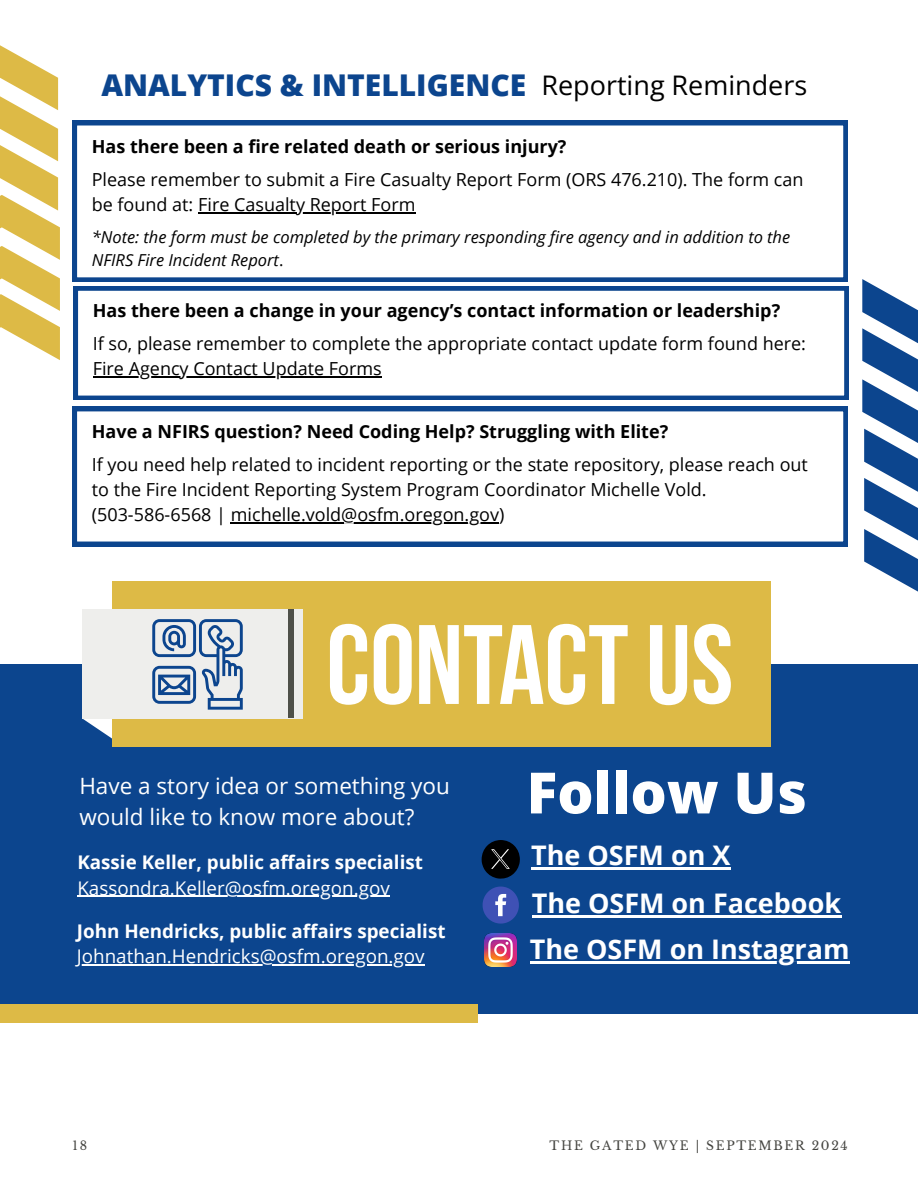
<style>
.page{position:relative;width:918px;height:1188px;background:#fff}
.page>*{position:absolute;margin:0;border:0;box-sizing:border-box;transform-origin:0 0}
.t1{font:800 57px "Open Sans";color:#fff}
.t2{font:800 30px "Open Sans";color:#0c458e}
.t3{font:700 27px "Open Sans";color:#fff}
.t4{font:27px "Open Sans";color:#000}
.t5{font:22.5px/30.3px "Open Sans";color:#fff}
.t6{font:700 18.75px "Open Sans";color:#fff}
.t7{font:18.75px "Open Sans";color:#fff}
.t8{font:18px/25px "Open Sans";color:#000}
.t9{font:700 18px "Open Sans";color:#000}
.t10{font:italic 16.5px/23px "Open Sans";color:#000}
.t11{font:12.15px "Libre Baskerville";letter-spacing:.14em;color:#444440}
.s1{font-style:normal}
</style>
<div class="page">
<div style="left:0;top:664px;width:918px;height:349px;background:#0c458e"></div>
<svg style="left:483px;top:887px;width:36px;height:37px"></svg>
<img style="left:484px;top:934px;width:33px;height:32px">
<svg style="left:482px;top:840px;width:38px;height:39px"></svg>
<svg style="left:82px;top:718px;width:30px;height:21px"></svg>
<div style="left:112px;top:581px;width:659px;height:166px;background:#ddba46"></div>
<div style="left:82px;top:609px;width:221px;height:109px;background:#eeeeec"></div>
<svg style="left:330px;top:624px;width:37px;height:81px"></svg>
<svg style="left:374px;top:624px;width:38px;height:81px"></svg>
<svg style="left:419px;top:624px;width:209px;height:81px"></svg>
<svg style="left:650px;top:625px;width:37px;height:80px"></svg>
<svg style="left:694px;top:624px;width:37px;height:80px"></svg>
<svg style="left:152px;top:619px;width:90px;height:90px"></svg>
<div style="left:288px;top:609px;width:6px;height:109px;background:#4e5049"></div>
<div style="left:0;top:1004px;width:477px;height:18px;background:#ddba46"></div>
<hr style="left:532px;top:915px;width:309px;height:2px;background:#fff">
<hr style="left:531px;top:868px;width:200px;height:2px;background:#fff">
<hr style="left:530px;top:962px;width:320px;height:2px;background:#fff">
<hr style="left:77px;top:896px;width:313px;height:1px;background:#fff">
<hr style="left:77px;top:965px;width:348px;height:1px;background:#fff">
<svg style="left:73px;top:121px;width:775px;height:161px"></svg>
<hr style="left:198px;top:212px;width:218px;height:2px;background:#000">
<svg style="left:74px;top:286px;width:775px;height:114px"></svg>
<hr style="left:93px;top:376px;width:289px;height:2px;background:#000">
<svg style="left:73px;top:407px;width:775px;height:139px"></svg>
<hr style="left:231px;top:522px;width:268px;height:1px;background:#000">
<svg style="left:0;top:161px;width:58px;height:34px;fill:#ddba46"></svg>
<svg style="left:0;top:110px;width:58px;height:51px;fill:#ddba46"></svg>
<svg style="left:0;top:45px;width:58px;height:65px;fill:#ddba46"></svg>
<svg style="left:0;top:311px;width:60px;height:49px;fill:#ddba46"></svg>
<svg style="left:0;top:260px;width:60px;height:51px;fill:#ddba46"></svg>
<svg style="left:0;top:195px;width:60px;height:65px;fill:#ddba46"></svg>
<svg style="left:864px;top:444px;width:54px;height:34px;fill:#0c458e"></svg>
<svg style="left:864px;top:478px;width:54px;height:51px;fill:#0c458e"></svg>
<svg style="left:864px;top:529px;width:54px;height:63px;fill:#0c458e"></svg>
<svg style="left:862px;top:279px;width:56px;height:49px;fill:#0c458e"></svg>
<svg style="left:862px;top:328px;width:56px;height:51px;fill:#0c458e"></svg>
<svg style="left:862px;top:379px;width:56px;height:65px;fill:#0c458e"></svg>
<h5 class="t2" style="left:101px;top:64px;width:426px">ANALYTICS &amp; INTELLIGENCE</h5>
<p class="t4" style="left:541px;top:66px;width:267px">Reporting Reminders</p>
<p class="t9" style="left:92px;top:134px;width:476px">Has there been a fire related death or serious injury?</p>
<p class="t8" style="left:92px;top:167px;width:713px">Please remember to submit a Fire Casualty Report Form (ORS 476.210). The form can be found at: Fire Casualty Report Form</p>
<p class="t10" style="left:92px;top:225px;width:700px">*Note: the form must be completed by the primary responding fire agency and in addition to the<br>NFIRS Fire Incident Report<span class="s1">.</span></p>
<h1 class="t9" style="left:93px;top:298px;width:689px">Has there been a change in your agency’s contact information or leadership?</h1>
<h4 class="t8" style="left:93px;top:331px;width:715px">If so, please remember to complete the appropriate contact update form found here:</h4>
<h4 class="t8" style="left:93px;top:356px;width:290px">Fire Agency Contact Update Forms</h4>
<h4 class="t9" style="left:92px;top:419px;width:578px">Have a NFIRS question? Need Coding Help? Struggling with Elite?</h4>
<p class="t8" style="left:92px;top:451px;width:718px">If you need help related to incident reporting or the state repository, please reach out to the Fire Incident Reporting System Program Coordinator Michelle Vold.</p>
<p class="t8" style="left:92px;top:501px;width:414px">(503-586-6568 | michelle.vold@osfm.oregon.gov)</p>
<p class="t5" style="left:79px;top:771px;width:372px">Have a story idea or something you would like to know more about?</p>
<h6 class="t6" style="left:77px;top:849px;width:347px">Kassie Keller, public affairs specialist</h6>
<p class="t7" style="left:77px;top:875px;width:314px">Kassondra.Keller@osfm.oregon.gov</p>
<p class="t6" style="left:77px;top:918px;width:370px">John Hendricks, public affairs specialist</p>
<p class="t7" style="left:77px;top:943px;width:349px">Johnathan.Hendricks@osfm.oregon.gov</p>
<h6 class="t1" style="left:527px;top:753px;width:282px">Follow Us</h6>
<h6 class="t3" style="left:531px;top:837px;width:201px">The OSFM on X</h6>
<h3 class="t3" style="left:532px;top:884px;width:311px">The OSFM on Facebook</h3>
<p class="t3" style="left:530px;top:931px;width:321px">The OSFM on Instagram</p>
<p class="t11" style="left:73px;top:1138px;width:16px">18</p>
<p class="t11" style="left:550px;top:1138px;width:300px">THE GATED WYE | SEPTEMBER 2024</p>
</div>
